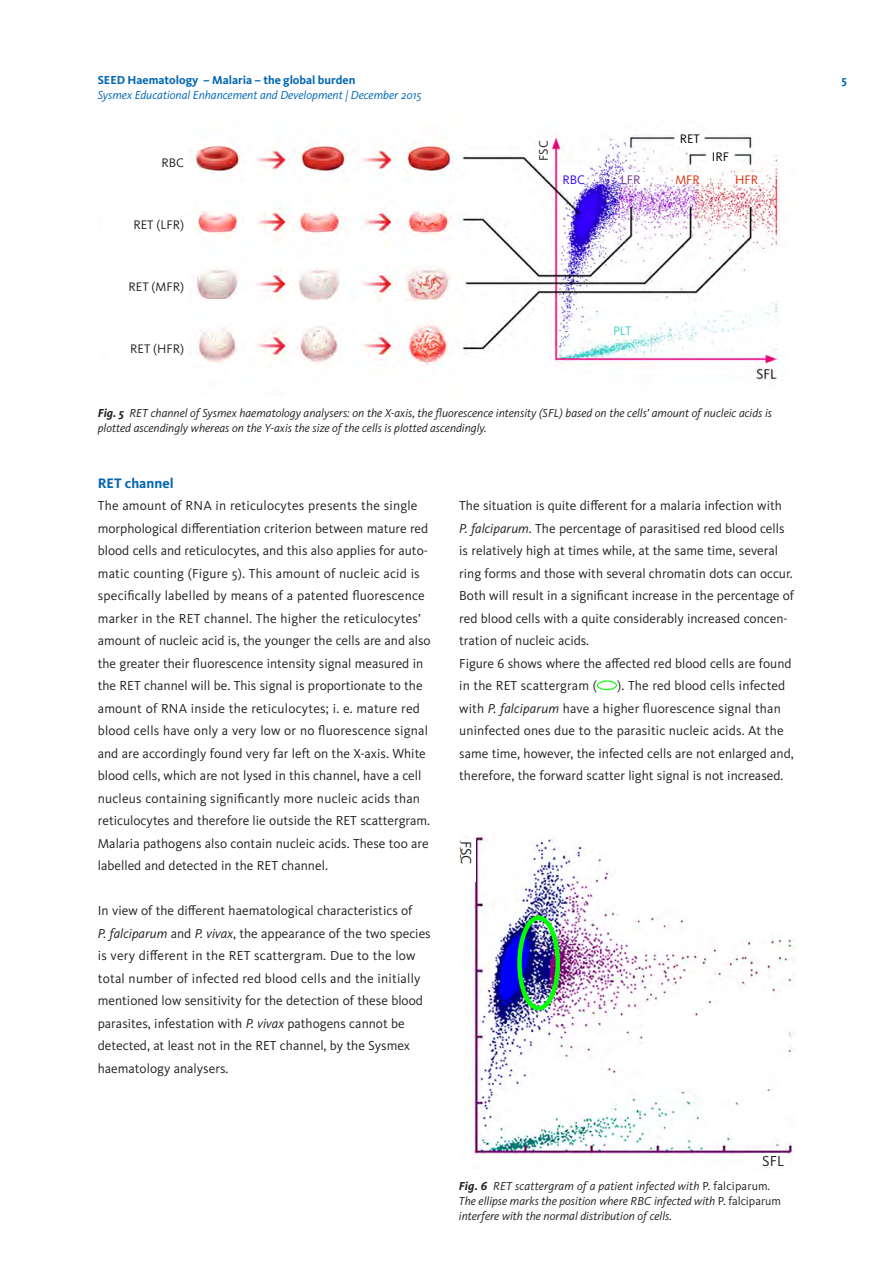
<style>
.page{position:relative;width:893px;height:1263px;background:#fff}
.page>*{position:absolute;margin:0;border:0;box-sizing:border-box;transform-origin:0 0}
.t1{font:15px "Kievit Pro";color:#231f20}
.Headline_9_5_15_bold{font:700 14.25px "Kievit Pro";color:#0166b3}
.Copy_9__15_regular{font:13.5px/22.5px "Kievit Pro";color:#231f20}
.t2{font:12.9px "Kievit Pro";color:#231f20}
.t3{font:12.9px "Kievit Pro";color:#000}
.t4{font:12.9px "Kievit Pro";color:#dc2b07}
.t5{font:12.9px "Kievit Pro";color:#42cfcd}
.t6{font:12.9px "Kievit Pro";color:#3300fc}
.t7{font:12.9px "Kievit Pro";color:#71338b}
.BU_8_10_italic{font:italic 12px/15px "Kievit Pro";color:#231f20}
.t8{font:italic 12px "Kievit Pro";color:#0166b3}
.t9{font:700 12px "Kievit Pro";color:#0166b3}
.s1{font-weight:700}
.s2{font-style:italic}
.s3{font-style:normal}
</style>
<div class="page">
<div style="left:597px;top:680px;width:20px;height:10px;border:1px solid #0f0;border-radius:50%"></div>
<img style="left:193px;top:133px;width:587px;height:247px">
<div style="left:561px;top:165px;width:25px;height:14px;background:#fff"></div>
<div style="left:622px;top:172px;width:23px;height:11px;background:#fff"></div>
<div style="left:673px;top:172px;width:31px;height:11px;background:#fff"></div>
<div style="left:739px;top:172px;width:25px;height:11px;background:#fff"></div>
<div style="left:612px;top:319px;width:25px;height:17px;background:#fff"></div>
<div style="left:707px;top:148px;width:25px;height:16px;background:#fff"></div>
<div style="left:677px;top:130px;width:26px;height:16px;background:#fff"></div>
<div style="left:536px;top:137px;width:14px;height:27px;background:#fff"></div>
<img style="left:459px;top:836px;width:336px;height:333px">
<div style="left:461px;top:839px;width:14px;height:42px;background:#fff"></div>
<div style="left:745px;top:1154px;width:42px;height:13px;background:#fff"></div>
<div style="left:517px;top:915px;width:43px;height:95px;border:4px solid #0f0;border-radius:50%"></div>
<p class="t9" style="left:98px;top:72px;width:259px">SEED Haematology – Malaria – the global burden</p>
<p class="t9" style="left:841px;top:72px;width:7px">5</p>
<p class="t8" style="left:98px;top:87px;width:325px">Sysmex Educational Enhancement and Development | December 2015</p>
<p class="t2" style="left:162px;top:155px;width:24px">RBC</p>
<p class="t2" style="left:133px;top:217px;width:52px">RET (LFR)</p>
<p class="t2" style="left:129px;top:279px;width:57px">RET (MFR)</p>
<p class="t2" style="left:130px;top:341px;width:55px">RET (HFR)</p>
<p class="t2" style="left:536px;top:161px;width:22px;rotate:-90deg">FSC</p>
<p class="t3" style="left:680px;top:131px;width:22px">RET</p>
<p class="t3" style="left:712px;top:149px;width:19px">IRF</p>
<p class="t6" style="left:562px;top:172px;width:24px">RBC</p>
<p class="t7" style="left:621px;top:172px;width:21px">LFR</p>
<p class="t4" style="left:675px;top:172px;width:26px">MFR</p>
<p class="t4" style="left:735px;top:172px;width:24px">HFR</p>
<p class="t5" style="left:613px;top:323px;width:20px">PLT</p>
<p class="BU_8_10_italic" style="left:98px;top:405px;width:676px"><span class="s1">Fig. 5</span> RET channel of Sysmex haematology analysers: on the X-axis, the fluorescence intensity (SFL) based on the cells’ amount of nucleic acids is plotted ascendingly whereas on the Y-axis the size of the cells is plotted ascendingly.</p>
<p class="Headline_9_5_15_bold" style="left:98px;top:474px;width:77px">RET channel</p>
<p class="Copy_9__15_regular" style="left:98px;top:494px;width:334px">The amount of RNA in reticulocytes presents the single morphological differentiation criterion between mature red blood cells and reticulocytes, and this also applies for auto&shy;matic counting (Figure 5). This amount of nucleic acid is specifically labelled by means of a patented fluorescence marker in the RET channel. The higher the reticulocytes’ amount of nucleic acid is, the younger the cells are and also the greater their fluorescence intensity signal measured in the RET channel will be. This signal is proportionate to the amount of RNA inside the reticulocytes; i. e. mature red blood cells have only a very low or no fluorescence signal and are accordingly found very far left on the X-axis. White blood cells, which are not lysed in this channel, have a cell nucleus containing significantly more nucleic acids than reticulocytes and therefore lie outside the RET scattergram.<br>Malaria pathogens also contain nucleic acids. These too are labelled and detected in the RET channel.</p>
<p class="Copy_9__15_regular" style="left:98px;top:899px;width:334px">In view of the different haematological characteristics of<br><span class="s2">P. falciparum</span> and <span class="s2">P. vivax</span>, the appearance of the two species is very different in the RET scattergram. Due to the low total number of infected red blood cells and the initially mentioned low sensitivity for the detection of these blood parasites, infestation with <span class="s2">P. vivax</span> pathogens cannot be detected, at least not in the RET channel, by the Sysmex haematology analysers.</p>
<p class="Copy_9__15_regular" style="left:459px;top:494px;width:336px">The situation is quite different for a malaria infection with<br><span class="s2">P. falciparum</span>. The percentage of parasitised red blood cells is relatively high at times while, at the same time, several ring forms and those with several chromatin dots can occur.<br>Both will result in a significant increase in the percentage of red blood cells with a quite considerably increased concen&shy;tration of nucleic acids.</p>
<p class="Copy_9__15_regular" style="left:459px;top:652px;width:334px">Figure 6 shows where the affected red blood cells are found in the RET scattergram (</p>
<p class="Copy_9__15_regular" style="left:459px;top:674px;width:336px;text-indent:158px">). The red blood cells infected with <span class="s2">P. falciparum</span> have a higher fluorescence signal than uninfected ones due to the parasitic nucleic acids. At the same time, however, the infected cells are not enlarged and, therefore, the forward scatter light signal is not increased.</p>
<p class="t1" style="left:475px;top:840px;width:26px;rotate:90deg">FSC</p>
<p class="t1" style="left:762px;top:1152px;width:23px">SFL</p>
<p class="BU_8_10_italic" style="left:459px;top:1179px;width:324px"><span class="s1">Fig. 6</span> RET scattergram of a patient infected with <span class="s3">P. falciparum</span>.<br>The ellipse marks the position where RBC infected with <span class="s3">P. falciparum </span>interfere with the normal distribution of cells.</p>
</div>
